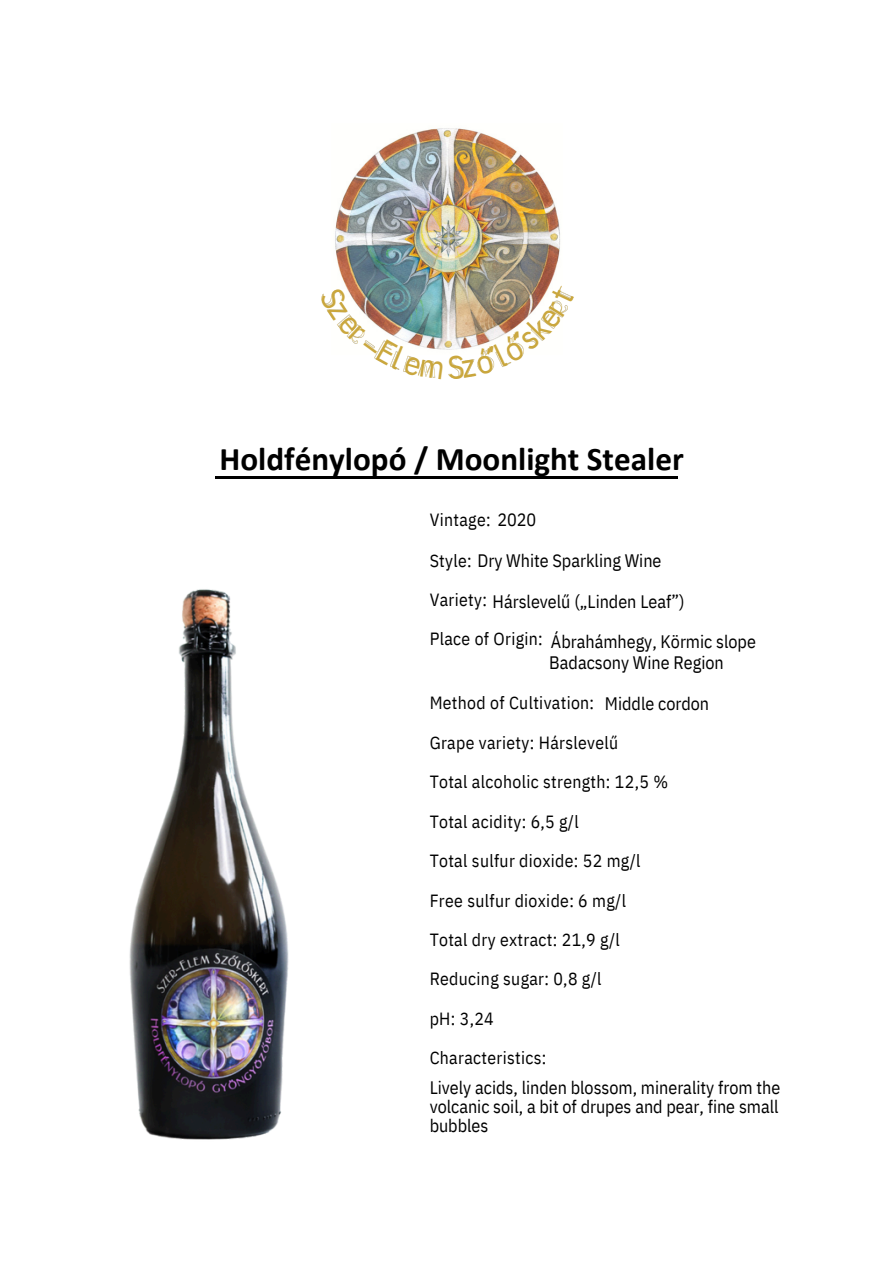
<style>
.page{position:relative;width:894px;height:1264px;background:#fff}
.page>*{position:absolute;margin:0;border:0;box-sizing:border-box;transform-origin:0 0}
.t1{font:700 33.15px "Calibri";color:#000}
.t2{font:18px/19.2px "IBM Plex Sans Cond";color:#000;text-align:justify}
.t3{font:17.7px "IBM Plex Sans Cond";letter-spacing:.02em;color:#000}
.s1{font-size:18px}
.s2{font-size:17.7px}
</style>
<div class="page">
<hr style="left:215px;top:476px;width:463px;height:2px;background:#000">
<img style="left:335px;top:128px;width:225px;height:150px">
<img style="left:342px;top:278px;width:220px;height:97px">
<img style="left:129px;top:589px;width:160px;height:551px">
<img style="left:321px;top:286px;width:155px;height:93px">
<img style="left:485px;top:287px;width:89px;height:80px">
<h1 class="t1" style="left:219px;top:445px;width:465px">Holdfénylopó / Moonlight Stealer</h1>
<p class="t3" style="left:429px;top:508px;width:108px">Vintage: <span class="s1">2020</span></p>
<p class="t2" style="left:429px;top:550px;width:233px"><span class="s2">Style:</span> Dry White Sparkling Wine</p>
<p class="t2" style="left:429px;top:591px;width:256px"><span class="s2">Variety:</span> Hárslevelű („Linden Leaf”)</p>
<p class="t3" style="left:429px;top:627px;width:115px">Place of Origin:</p>
<p class="t2" style="left:549px;top:630px;width:208px;line-height:21.1px">Ábrahámhegy, Körmic slope<br>Badacsony Wine Region</p>
<p class="t2" style="left:604px;top:693px;width:106px">Middle cordon</p>
<p class="t3" style="left:429px;top:690px;width:166px">Method of Cultivation:</p>
<p class="t3" style="left:429px;top:731px;width:190px">Grape variety: Hárslevelű</p>
<p class="t3" style="left:429px;top:770px;width:240px">Total alcoholic strength: 12,5 %</p>
<p class="t3" style="left:429px;top:809px;width:151px">Total acidity: 6,5 g/l</p>
<p class="t3" style="left:429px;top:849px;width:212px">Total sulfur dioxide: 52 mg/l</p>
<p class="t3" style="left:429px;top:888px;width:198px">Free sulfur dioxide: 6 mg/l</p>
<p class="t3" style="left:429px;top:927px;width:192px">Total dry extract: 21,9 g/l</p>
<p class="t3" style="left:429px;top:967px;width:173px">Reducing sugar: 0,8 g/l</p>
<p class="t3" style="left:429px;top:1006px;width:66px">pH: 3,24</p>
<p class="t3" style="left:429px;top:1046px;width:118px">Characteristics:</p>
<p class="t2" style="left:429px;top:1077px;width:352px">Lively acids, linden blossom, minerality from the volcanic soil, a bit of drupes and pear, fine small bubbles</p>
</div>
